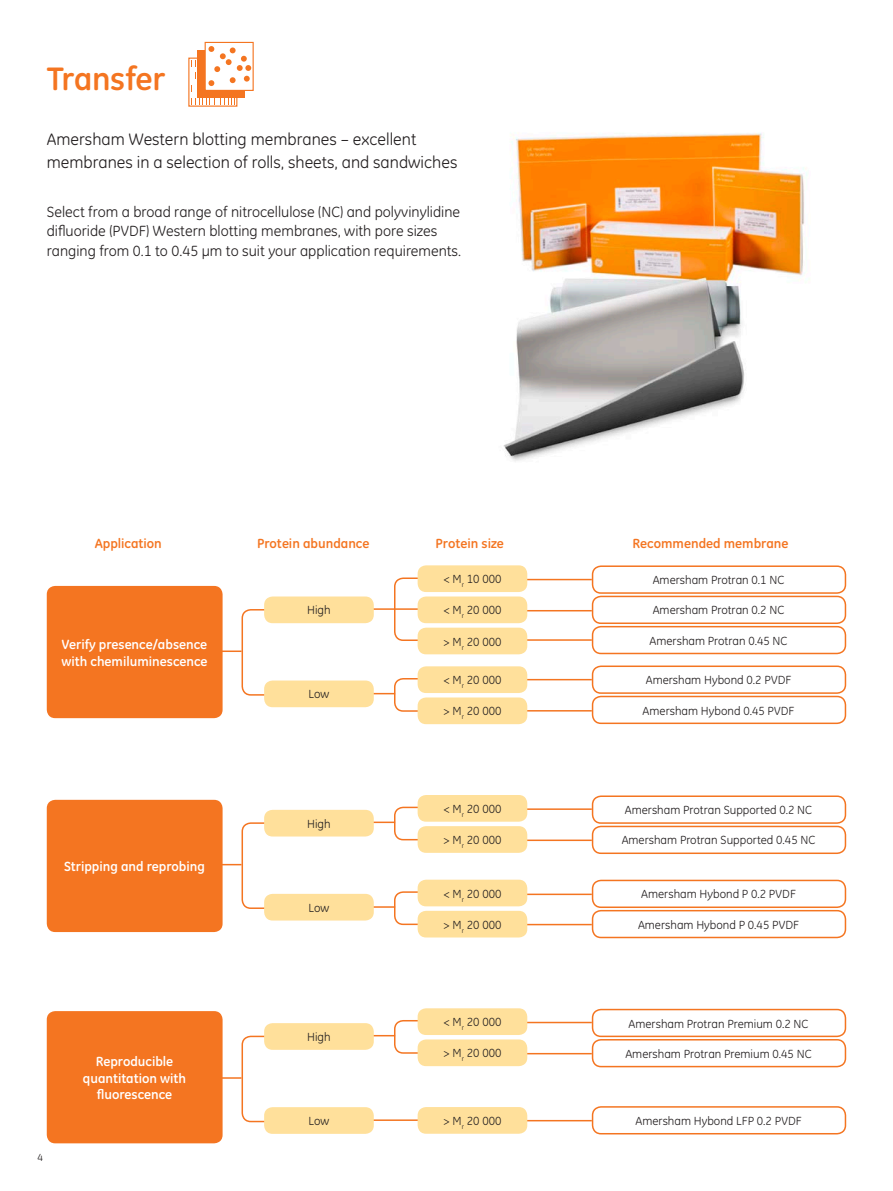
<style>
.page{position:relative;width:893px;height:1191px;background:#fff}
.page>*{position:absolute;margin:0;border:0;box-sizing:border-box;transform-origin:0 0}
.t1{font:700 33px "GE Inspira";letter-spacing:-.01em;color:#f47521}
.t2{font:16.8px/22.5px "GE Inspira";color:#231f20}
.t3{font:15px/19.5px "GE Inspira";color:#231f20}
.t4{font:700 13.5px/16.5px "GE Inspira";color:#fff}
.t5{font:700 13.5px "GE Inspira";color:#f47521}
.t6{font:12px "GE Inspira";color:#231f20}
.t7{font:10.5px "GE Inspira";color:#231f20}
</style>
<div class="page">
<div style="left:592px;top:565px;width:254px;height:29px;border:2px solid #f47521;border-radius:9px"></div>
<div style="left:592px;top:595px;width:254px;height:29px;border:2px solid #f47521;border-radius:9px"></div>
<div style="left:592px;top:665px;width:254px;height:29px;border:2px solid #f47521;border-radius:9px"></div>
<div style="left:592px;top:795px;width:254px;height:29px;border:2px solid #f47521;border-radius:9px"></div>
<div style="left:592px;top:1008px;width:254px;height:29px;border:2px solid #f47521;border-radius:9px"></div>
<div style="left:592px;top:879px;width:254px;height:29px;border:2px solid #f47521;border-radius:9px"></div>
<div style="left:592px;top:626px;width:254px;height:28px;border:2px solid #f47521;border-radius:9px"></div>
<div style="left:592px;top:695px;width:254px;height:29px;border:2px solid #f47521;border-radius:9px"></div>
<div style="left:592px;top:825px;width:254px;height:29px;border:2px solid #f47521;border-radius:9px"></div>
<div style="left:592px;top:1039px;width:254px;height:28px;border:2px solid #f47521;border-radius:9px"></div>
<div style="left:592px;top:910px;width:254px;height:28px;border:2px solid #f47521;border-radius:9px"></div>
<div style="left:592px;top:1106px;width:254px;height:28px;border:2px solid #f47521;border-radius:9px"></div>
<div style="left:47px;top:800px;width:176px;height:132px;background:#f47521;border-radius:9px"></div>
<div style="left:47px;top:586px;width:176px;height:132px;background:#f47521;border-radius:9px"></div>
<div style="left:47px;top:1011px;width:176px;height:132px;background:#f47521;border-radius:9px"></div>
<hr style="left:215px;top:650px;width:27px;height:2px;background:#f47521">
<hr style="left:521px;top:579px;width:71px;height:1px;background:#f47521">
<hr style="left:521px;top:679px;width:71px;height:1px;background:#f47521">
<hr style="left:521px;top:808px;width:71px;height:2px;background:#f47521">
<hr style="left:521px;top:1021px;width:71px;height:2px;background:#f47521">
<hr style="left:521px;top:893px;width:71px;height:2px;background:#f47521">
<hr style="left:521px;top:610px;width:71px;height:1px;background:#f47521">
<hr style="left:521px;top:710px;width:71px;height:1px;background:#f47521">
<hr style="left:521px;top:839px;width:71px;height:2px;background:#f47521">
<hr style="left:521px;top:1053px;width:71px;height:1px;background:#f47521">
<hr style="left:521px;top:923px;width:71px;height:2px;background:#f47521">
<hr style="left:521px;top:1120px;width:71px;height:1px;background:#f47521">
<hr style="left:521px;top:639px;width:71px;height:2px;background:#f47521">
<hr style="left:373px;top:608px;width:47px;height:2px;background:#f47521">
<hr style="left:373px;top:1119px;width:45px;height:2px;background:#f47521">
<hr style="left:373px;top:821px;width:22px;height:2px;background:#f47521">
<svg style="left:241px;top:609px;width:25px;height:87px"></svg>
<svg style="left:222px;top:821px;width:45px;height:88px"></svg>
<svg style="left:222px;top:1035px;width:45px;height:88px"></svg>
<svg style="left:393px;top:577px;width:27px;height:65px"></svg>
<svg style="left:373px;top:677px;width:47px;height:35px"></svg>
<svg style="left:373px;top:890px;width:47px;height:35px"></svg>
<svg style="left:393px;top:806px;width:27px;height:35px"></svg>
<svg style="left:373px;top:1019px;width:47px;height:35px"></svg>
<div style="left:264px;top:596px;width:110px;height:27px;background:#ffe09b;border-radius:9px"></div>
<div style="left:264px;top:810px;width:110px;height:26px;background:#ffe09b;border-radius:9px"></div>
<div style="left:264px;top:1023px;width:110px;height:26px;background:#ffe09b;border-radius:9px"></div>
<div style="left:418px;top:565px;width:109px;height:27px;background:#ffe09b;border-radius:9px"></div>
<div style="left:418px;top:596px;width:109px;height:27px;background:#ffe09b;border-radius:9px"></div>
<div style="left:418px;top:666px;width:109px;height:27px;background:#ffe09b;border-radius:9px"></div>
<div style="left:418px;top:879px;width:109px;height:27px;background:#ffe09b;border-radius:9px"></div>
<div style="left:418px;top:795px;width:109px;height:26px;background:#ffe09b;border-radius:9px"></div>
<div style="left:418px;top:1008px;width:109px;height:27px;background:#ffe09b;border-radius:9px"></div>
<div style="left:418px;top:627px;width:109px;height:27px;background:#ffe09b;border-radius:9px"></div>
<div style="left:418px;top:697px;width:109px;height:27px;background:#ffe09b;border-radius:9px"></div>
<div style="left:418px;top:910px;width:109px;height:27px;background:#ffe09b;border-radius:9px"></div>
<div style="left:418px;top:1107px;width:109px;height:26px;background:#ffe09b;border-radius:9px"></div>
<div style="left:418px;top:826px;width:109px;height:27px;background:#ffe09b;border-radius:9px"></div>
<div style="left:418px;top:1039px;width:109px;height:27px;background:#ffe09b;border-radius:9px"></div>
<div style="left:264px;top:680px;width:110px;height:27px;background:#ffe09b;border-radius:9px"></div>
<div style="left:264px;top:894px;width:110px;height:26px;background:#ffe09b;border-radius:9px"></div>
<div style="left:264px;top:1107px;width:110px;height:26px;background:#ffe09b;border-radius:9px"></div>
<img style="left:503px;top:133px;width:304px;height:329px">
<div style="left:197px;top:50px;width:48px;height:48px;background:#f47521"></div>
<svg style="left:191px;top:98px;width:44px;height:6px"></svg>
<div style="left:205px;top:42px;width:49px;height:49px;border:1px solid #f47521"></div>
<svg style="left:191px;top:46px;width:60px;height:46px"></svg>
<h1 class="t1" style="left:47px;top:57px;width:120px">Transfer</h1>
<h2 class="t2" style="left:47px;top:128px;width:412px">Amersham Western blotting membranes – excellent membranes in a selection of rolls, sheets, and sandwiches</h2>
<p class="t3" style="left:47px;top:202px;width:416px">Select from a broad range of nitrocellulose (NC) and polyvinylidine difluoride (PVDF) Western blotting membranes, with pore sizes ranging from 0.1 to 0.45 μm to suit your application requirements.</p>
<p class="t5" style="left:95px;top:535px;width:69px">Application</p>
<p class="t5" style="left:257px;top:535px;width:114px">Protein abundance</p>
<p class="t5" style="left:436px;top:535px;width:70px">Protein size</p>
<p class="t5" style="left:633px;top:535px;width:157px">Recommended membrane</p>
<p class="t4" style="left:61px;top:636px;width:148px">Verify presence/absence with chemiluminescence</p>
<p class="t4" style="left:64px;top:858px;width:142px">Stripping and reprobing</p>
<p class="t7" style="left:38px;top:1151px;width:7px">4</p>
<p class="t4" style="left:83px;top:1053px;width:105px;text-align:center">Reproducible quantitation with fluorescence</p>
<p class="t6" style="left:307px;top:603px;width:25px">High</p>
<p class="t6" style="left:308px;top:687px;width:22px">Low</p>
<p class="t6" style="left:307px;top:816px;width:25px">High</p>
<p class="t6" style="left:308px;top:900px;width:22px">Low</p>
<p class="t6" style="left:307px;top:1030px;width:25px">High</p>
<p class="t6" style="left:308px;top:1114px;width:22px">Low</p>
<p class="t6" style="left:443px;top:572px;width:60px">&lt; M<sub>r</sub> 10 000</p>
<p class="t6" style="left:443px;top:603px;width:60px">&lt; M<sub>r</sub> 20 000</p>
<p class="t6" style="left:443px;top:634px;width:60px">&gt; M<sub>r</sub> 20 000</p>
<p class="t6" style="left:443px;top:673px;width:60px">&lt; M<sub>r</sub> 20 000</p>
<p class="t6" style="left:443px;top:704px;width:60px">&gt; M<sub>r</sub> 20 000</p>
<p class="t6" style="left:443px;top:802px;width:60px">&lt; M<sub>r</sub> 20 000</p>
<p class="t6" style="left:443px;top:833px;width:60px">&gt; M<sub>r</sub> 20 000</p>
<p class="t6" style="left:443px;top:886px;width:60px">&lt; M<sub>r</sub> 20 000</p>
<p class="t6" style="left:443px;top:917px;width:60px">&gt; M<sub>r</sub> 20 000</p>
<p class="t6" style="left:443px;top:1015px;width:60px">&lt; M<sub>r</sub> 20 000</p>
<p class="t6" style="left:443px;top:1046px;width:60px">&gt; M<sub>r</sub> 20 000</p>
<p class="t6" style="left:443px;top:1114px;width:60px">&gt; M<sub>r</sub> 20 000</p>
<p class="t6" style="left:653px;top:573px;width:133px">Amersham Protran 0.1 NC</p>
<p class="t6" style="left:653px;top:603px;width:133px">Amersham Protran 0.2 NC</p>
<p class="t6" style="left:650px;top:633px;width:139px">Amersham Protran 0.45 NC</p>
<p class="t6" style="left:646px;top:673px;width:147px">Amersham Hybond 0.2 PVDF</p>
<p class="t6" style="left:643px;top:703px;width:153px">Amersham Hybond 0.45 PVDF</p>
<p class="t6" style="left:625px;top:803px;width:189px">Amersham Protran Supported 0.2 NC</p>
<p class="t6" style="left:622px;top:833px;width:195px">Amersham Protran Supported 0.45 NC</p>
<p class="t6" style="left:641px;top:887px;width:156px">Amersham Hybond P 0.2 PVDF</p>
<p class="t6" style="left:638px;top:917px;width:162px">Amersham Hybond P 0.45 PVDF</p>
<p class="t6" style="left:629px;top:1016px;width:181px">Amersham Protran Premium 0.2 NC</p>
<p class="t6" style="left:625px;top:1046px;width:188px">Amersham Protran Premium 0.45 NC</p>
<p class="t6" style="left:635px;top:1113px;width:168px">Amersham Hybond LFP 0.2 PVDF</p>
</div>
